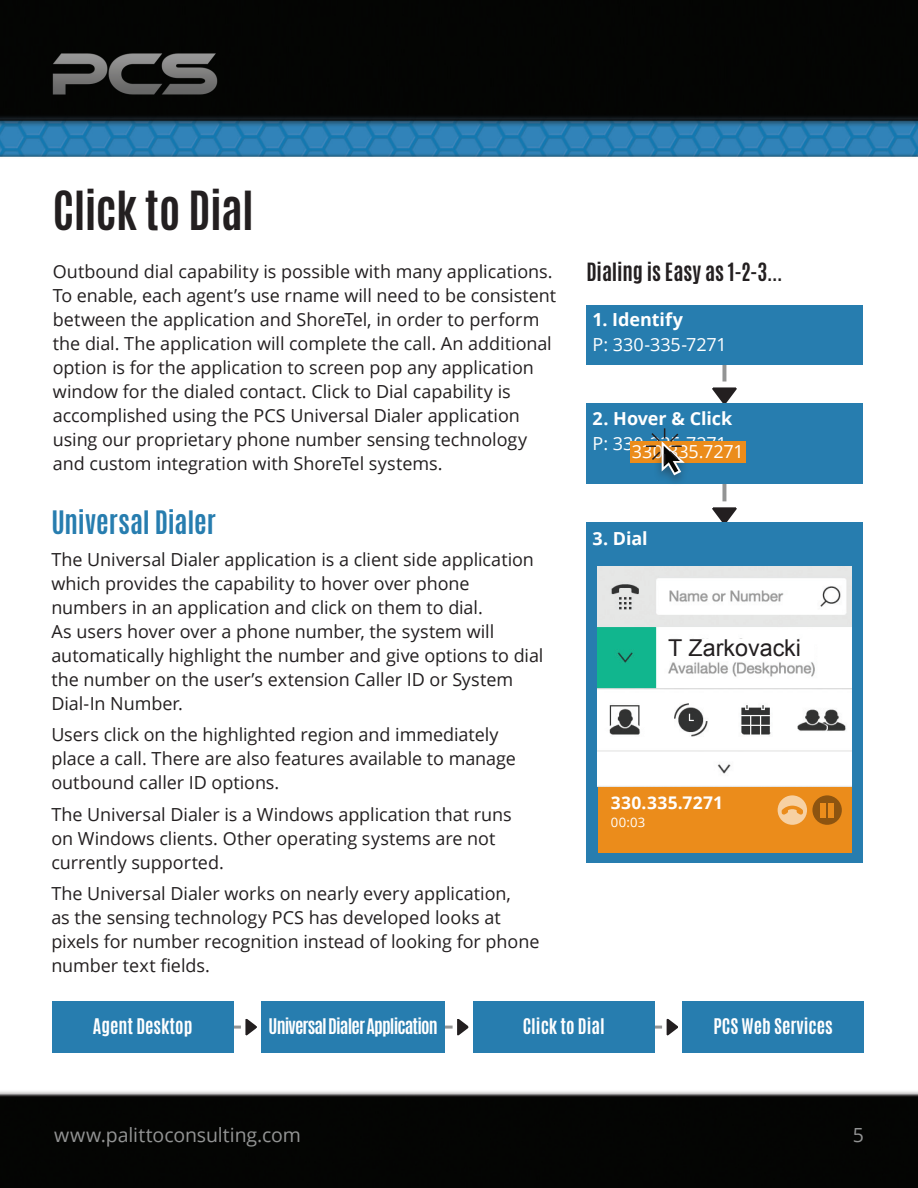
<style>
.page{position:relative;width:918px;height:1188px;background:#fff}
.page>*{position:absolute;margin:0;border:0;box-sizing:border-box;transform-origin:0 0}
.t1{font:700 45px "Antonio";letter-spacing:-.01em;color:#231f20}
.t2{font:700 27px "Antonio";letter-spacing:-.005em;color:#277daf}
.t3{font:23.25px "Arial";color:#231f20}
.t4{font:700 21px "Antonio";letter-spacing:-.005em;color:#231f20}
.t5{font:19.5px "Open Sans";letter-spacing:-.005em;color:#939494}
.t6{font:18px/24px "Open Sans";letter-spacing:-.005em;color:#231f20}
.t7{font:18px "Open Sans";color:#fff}
.t8{font:700 18px "Antonio";color:#fff}
.t9{font:700 18px "Open Sans";letter-spacing:-.005em;color:#fff}
.t10{font:700 18px "Antonio";letter-spacing:-.05em;color:#fff}
.t11{font:700 17.4px "Open Sans";letter-spacing:.02em;color:#fff}
.t12{font:13.05px "Open Sans";color:#fff}
</style>
<div class="page">
<img style="left:0;top:0;width:918px;height:1188px">
<svg style="left:722px;top:484px;width:4px;height:14px"></svg>
<svg style="left:700px;top:498px;width:47px;height:24px"></svg>
<div style="left:586px;top:522px;width:277px;height:341px;background:#277daf"></div>
<svg style="left:722px;top:365px;width:4px;height:14px"></svg>
<svg style="left:700px;top:379px;width:47px;height:24px"></svg>
<div style="left:586px;top:403px;width:277px;height:81px;background:#277daf"></div>
<div style="left:586px;top:305px;width:277px;height:60px;background:#277daf"></div>
<hr style="left:227px;top:1026px;width:25px;height:3px;background:#939494">
<svg style="left:239px;top:1011px;width:22px;height:34px"></svg>
<hr style="left:439px;top:1026px;width:24px;height:3px;background:#939494">
<svg style="left:450px;top:1011px;width:23px;height:34px"></svg>
<hr style="left:648px;top:1026px;width:25px;height:3px;background:#939494">
<svg style="left:660px;top:1011px;width:23px;height:34px"></svg>
<div style="left:261px;top:1001px;width:184px;height:52px;background:#277daf"></div>
<div style="left:52px;top:1001px;width:181px;height:52px;background:#277daf"></div>
<div style="left:473px;top:1001px;width:182px;height:52px;background:#277daf"></div>
<div style="left:683px;top:1001px;width:181px;height:52px;background:#277daf"></div>
<div style="left:598px;top:785px;width:254px;height:68px;background:#eb8c1b"></div>
<svg style="left:778px;top:795px;width:29px;height:30px"></svg>
<svg style="left:812px;top:795px;width:30px;height:30px"></svg>
<div style="left:821px;top:803px;width:5px;height:15px;background:#eb8c1b"></div>
<div style="left:829px;top:803px;width:5px;height:15px;background:#eb8c1b"></div>
<svg style="left:782px;top:806px;width:21px;height:9px"></svg>
<img style="left:598px;top:567px;width:254px;height:219px">
<div style="left:668px;top:639px;width:145px;height:22px;background:#fff"></div>
<div style="left:630px;top:441px;width:116px;height:21px;background:#eb8c1b"></div>
<div style="left:653px;top:439px;width:39px;height:48px;background:#231f20;opacity:.4"></div>
<svg style="left:646px;top:428px;width:39px;height:47px"></svg>
<h1 class="t1" style="left:53px;top:177px;width:203px">Click to Dial</h1>
<p class="t6" style="left:53px;top:259px;width:505px">Outbound dial capability is possible with many applications.<br>To enable, each agent’s use rname will need to be consistent between the application and ShoreTel, in order to perform the dial. The application will complete the call. An additional option is for the application to screen pop any application window for the dialed contact. Click to Dial capability is accomplished using the PCS Universal Dialer application using our proprietary phone number sensing technology and custom integration with ShoreTel systems.</p>
<h2 class="t2" style="left:51px;top:502px;width:166px">Universal Dialer</h2>
<p class="t6" style="left:51px;top:547px;width:494px">The Universal Dialer application is a client side application which provides the capability to hover over phone numbers in an application and click on them to dial.<br>As users hover over a phone number, the system will automatically highlight the number and give options to dial the number on the user’s extension Caller ID or System Dial-In Number.</p>
<p class="t6" style="left:51px;top:722px;width:466px">Users click on the highlighted region and immediately place a call. There are also features available to manage outbound caller ID options.</p>
<p class="t6" style="left:51px;top:802px;width:462px">The Universal Dialer is a Windows application that runs on Windows clients. Other operating systems are not currently supported.</p>
<p class="t6" style="left:51px;top:881px;width:490px">The Universal Dialer works on nearly every application,<br>as the sensing technology PCS has developed looks at pixels for number recognition instead of looking for phone number text fields.</p>
<p class="t4" style="left:586px;top:256px;width:198px">Dialing is Easy as 1-2-3...</p>
<p class="t9" style="left:593px;top:306px;width:92px">1. Identify</p>
<p class="t7" style="left:593px;top:332px;width:136px">P: 330-335-7271</p>
<p class="t9" style="left:593px;top:406px;width:141px">2. Hover &amp; Click</p>
<p class="t7" style="left:593px;top:432px;width:136px">P: 330-335-7271</p>
<p class="t7" style="left:632px;top:440px;width:113px">330.335.7271</p>
<p class="t9" style="left:593px;top:526px;width:57px">3. Dial</p>
<p class="t3" style="left:668px;top:632px;width:134px">T Zarkovacki</p>
<p class="t11" style="left:611px;top:791px;width:114px">330.335.7271</p>
<p class="t12" style="left:611px;top:813px;width:36px">00:03</p>
<p class="t8" style="left:93px;top:1013px;width:101px">Agent Desktop</p>
<p class="t10" style="left:269px;top:1013px;width:171px">Universal Dialer Application</p>
<p class="t8" style="left:523px;top:1013px;width:83px">Click to Dial</p>
<p class="t8" style="left:714px;top:1013px;width:121px">PCS Web Services</p>
<p class="t5" style="left:54px;top:1122px;width:248px">www.palittoconsulting.com</p>
<p class="t5" style="left:853px;top:1122px;width:13px">5</p>
</div>
